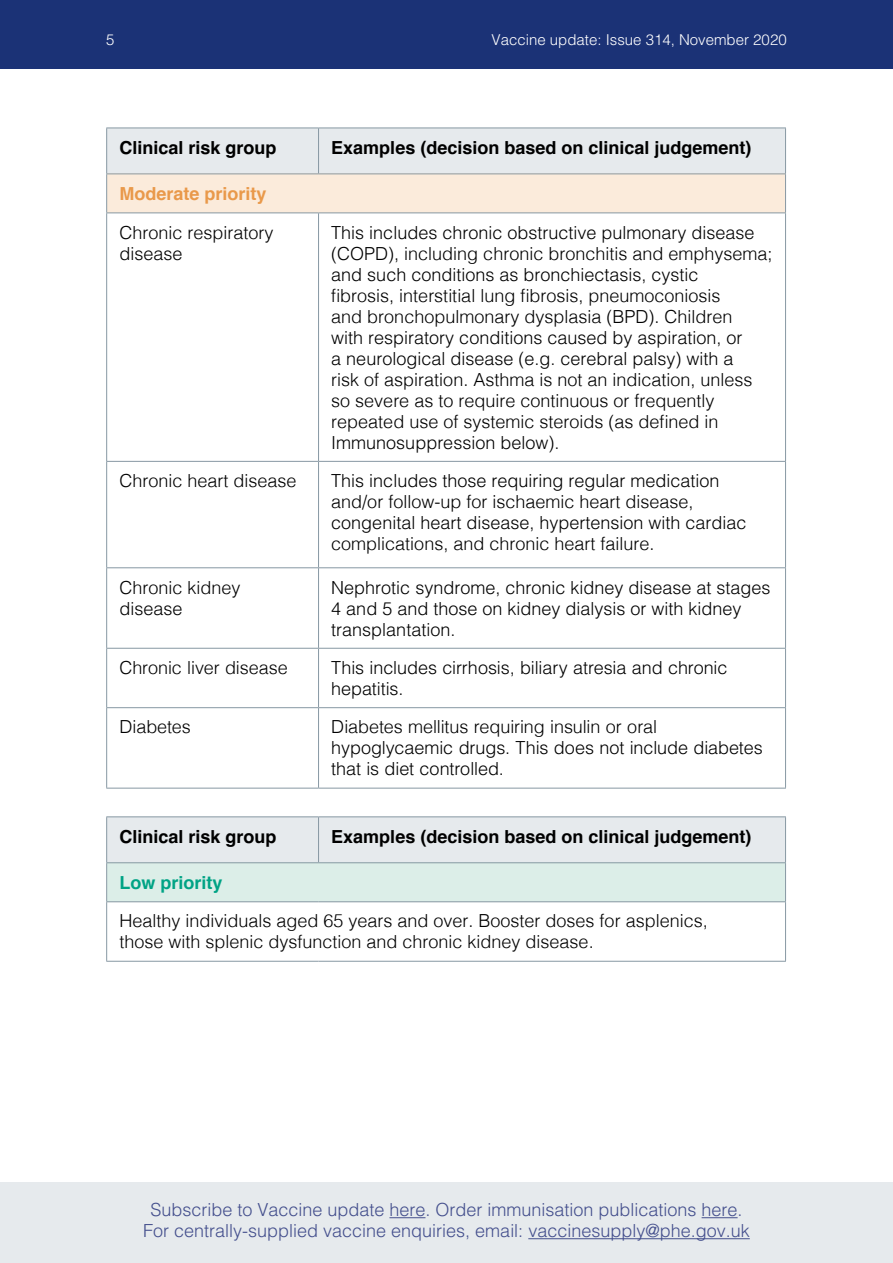
<style>
.page{position:relative;width:893px;height:1263px;background:#fff}
.page>*{position:absolute;margin:0;border:0;box-sizing:border-box;transform-origin:0 0}
.body{font:300 18px/21px "Helvetica";color:#000}
.body-2{font:18px/21px "Helvetica Light 2";color:#000}
.t1{font:18px/21px "Helvetica Light 2";color:#444f8d;text-align:center}
.t2{font:18px "Helvetica Bold 2";color:#000}
.t3{font:700 18px "Helvetica";color:#000}
.t4{font:18px "Helvetica Bold 2";color:#e9994a}
.t5{font:18px "Helvetica Bold 2";color:#00a385}
.t6{font:15px "Helvetica Light 2";color:#fff}
.s1{font-family:"Helvetica Light 2";font-weight:400}
.s2{font-family:"Helvetica";font-weight:300}
</style>
<div class="page">
<div style="left:0;top:1182px;width:893px;height:81px;background:#e6eaed"></div>
<div style="left:0;top:0;width:893px;height:68px;background:#1b3276"></div>
<hr style="left:389px;top:1217px;width:36px;height:1px;background:#444f8d">
<hr style="left:702px;top:1217px;width:36px;height:1px;background:#444f8d">
<hr style="left:528px;top:1238px;width:222px;height:1px;background:#444f8d">
<div style="left:107px;top:129px;width:678px;height:44px;background:#e6eaed"></div>
<div style="left:107px;top:174px;width:678px;height:39px;background:#fbebdb"></div>
<hr style="left:106px;top:128px;width:213px;height:1px;background:#8798a3">
<hr style="left:106px;top:128px;width:1px;height:45px;background:#8798a3">
<hr style="left:319px;top:128px;width:467px;height:1px;background:#8798a3">
<hr style="left:318px;top:128px;width:1px;height:45px;background:#8798a3">
<hr style="left:785px;top:128px;width:1px;height:45px;background:#8798a3">
<hr style="left:106px;top:173px;width:213px;height:1px;background:#8798a3">
<hr style="left:106px;top:174px;width:1px;height:38px;background:#8798a3">
<hr style="left:319px;top:173px;width:467px;height:1px;background:#8798a3">
<hr style="left:785px;top:174px;width:1px;height:38px;background:#8798a3">
<hr style="left:106px;top:212px;width:213px;height:1px;background:#8798a3">
<hr style="left:106px;top:213px;width:1px;height:248px;background:#8798a3">
<hr style="left:319px;top:212px;width:467px;height:1px;background:#8798a3">
<hr style="left:318px;top:213px;width:1px;height:248px;background:#8798a3">
<hr style="left:785px;top:213px;width:1px;height:248px;background:#8798a3">
<hr style="left:106px;top:461px;width:213px;height:1px;background:#8798a3">
<hr style="left:106px;top:462px;width:1px;height:105px;background:#8798a3">
<hr style="left:319px;top:461px;width:467px;height:1px;background:#8798a3">
<hr style="left:318px;top:462px;width:1px;height:105px;background:#8798a3">
<hr style="left:785px;top:462px;width:1px;height:105px;background:#8798a3">
<hr style="left:106px;top:567px;width:213px;height:1px;background:#8798a3">
<hr style="left:106px;top:568px;width:1px;height:80px;background:#8798a3">
<hr style="left:319px;top:567px;width:467px;height:1px;background:#8798a3">
<hr style="left:318px;top:568px;width:1px;height:80px;background:#8798a3">
<hr style="left:785px;top:568px;width:1px;height:80px;background:#8798a3">
<hr style="left:106px;top:648px;width:213px;height:1px;background:#8798a3">
<hr style="left:106px;top:649px;width:1px;height:58px;background:#8798a3">
<hr style="left:319px;top:648px;width:467px;height:1px;background:#8798a3">
<hr style="left:318px;top:649px;width:1px;height:58px;background:#8798a3">
<hr style="left:785px;top:649px;width:1px;height:58px;background:#8798a3">
<hr style="left:106px;top:707px;width:213px;height:1px;background:#8798a3">
<hr style="left:106px;top:708px;width:1px;height:80px;background:#8798a3">
<hr style="left:319px;top:707px;width:467px;height:1px;background:#8798a3">
<hr style="left:318px;top:708px;width:1px;height:80px;background:#8798a3">
<hr style="left:785px;top:708px;width:1px;height:80px;background:#8798a3">
<hr style="left:106px;top:788px;width:213px;height:1px;background:#8798a3">
<hr style="left:319px;top:788px;width:467px;height:1px;background:#8798a3">
<div style="left:107px;top:817px;width:678px;height:45px;background:#e6eaed"></div>
<div style="left:107px;top:863px;width:678px;height:39px;background:#dceee8"></div>
<hr style="left:106px;top:816px;width:213px;height:1px;background:#8798a3">
<hr style="left:106px;top:817px;width:1px;height:45px;background:#8798a3">
<hr style="left:319px;top:816px;width:467px;height:1px;background:#8798a3">
<hr style="left:318px;top:817px;width:1px;height:45px;background:#8798a3">
<hr style="left:785px;top:817px;width:1px;height:45px;background:#8798a3">
<hr style="left:106px;top:862px;width:213px;height:1px;background:#8798a3">
<hr style="left:106px;top:863px;width:1px;height:38px;background:#8798a3">
<hr style="left:319px;top:862px;width:467px;height:1px;background:#8798a3">
<hr style="left:785px;top:863px;width:1px;height:38px;background:#8798a3">
<hr style="left:106px;top:901px;width:213px;height:1px;background:#8798a3">
<hr style="left:106px;top:902px;width:1px;height:59px;background:#8798a3">
<hr style="left:319px;top:901px;width:467px;height:1px;background:#8798a3">
<hr style="left:785px;top:902px;width:1px;height:59px;background:#8798a3">
<hr style="left:106px;top:961px;width:213px;height:1px;background:#8798a3">
<hr style="left:319px;top:961px;width:467px;height:1px;background:#8798a3">
<p class="t6" style="left:106px;top:27px;width:10px">5</p>
<p class="t6" style="left:491px;top:27px;width:297px">Vaccine update: Issue 314, November 2020</p>
<h3 class="t3" style="left:119px;top:133px;width:159px">Clinical risk group</h3>
<h3 class="t2" style="left:331px;top:133px;width:422px">Examples (decision based on clinical judgement)</h3>
<h3 class="t4" style="left:119px;top:179px;width:149px">Moderate priority</h3>
<p class="body" style="left:119px;top:220px;width:156px">Chronic respiratory <span class="s1">disease</span></p>
<p class="body" style="left:331px;top:220px;width:443px"><span class="s1">This includes chronic obstructive pulmonary disease </span>(COPD), including chronic bronchitis and emphysema; <span class="s1">and such conditions as bronchiectasis, cystic<br></span>fibrosis, interstitial lung fibrosis, pneumoconiosis<br>and bronchopulmonary dysplasia (BPD). Children<br><span class="s1">with respiratory conditions caused by aspiration, or<br>a neurological disease (e.g. cerebral palsy) with a<br></span>risk of aspiration. Asthma is not an indication, unless so severe as to require continuous or frequently repeated use of systemic steroids (as defined in <span class="s1">Immunosuppression below).</span></p>
<p class="body" style="left:119px;top:469px;width:179px">Chronic heart disease</p>
<p class="body-2" style="left:331px;top:469px;width:417px">This includes those requiring regular medication <span class="s2">and/or follow-up for ischaemic heart disease, </span>congenital heart disease, hypertension with cardiac <span class="s2">complications, and chronic heart failure.</span></p>
<p class="body" style="left:119px;top:575px;width:123px">Chronic kidney <span class="s1">disease</span></p>
<p class="body-2" style="left:331px;top:575px;width:441px">Nephrotic syndrome, chronic kidney disease at stages<br>4 and 5 and those on kidney dialysis or with kidney transplantation.</p>
<p class="body" style="left:119px;top:656px;width:170px">Chronic liver disease</p>
<p class="body-2" style="left:331px;top:656px;width:398px">This includes cirrhosis, biliary atresia and chronic hepatitis.</p>
<p class="body" style="left:119px;top:715px;width:73px">Diabetes</p>
<p class="body-2" style="left:331px;top:715px;width:433px"><span class="s2">Diabetes mellitus requiring insulin or oral </span>hypoglycaemic drugs. This does not include diabetes that is diet controlled.</p>
<h3 class="t3" style="left:119px;top:822px;width:159px">Clinical risk group</h3>
<h3 class="t2" style="left:331px;top:822px;width:422px">Examples (decision based on clinical judgement)</h3>
<h3 class="t5" style="left:119px;top:868px;width:105px">Low priority</h3>
<p class="body" style="left:119px;top:909px;width:590px">Healthy individuals aged 65 years and over. Booster doses for asplenics, those with splenic dysfunction and chronic kidney disease.</p>
<p class="t1" style="left:143px;top:1198px;width:608px">Subscribe to Vaccine update here. Order immunisation publications here.<br>For centrally-supplied vaccine enquiries, email: vaccinesupply@phe.gov.uk</p>
</div>
